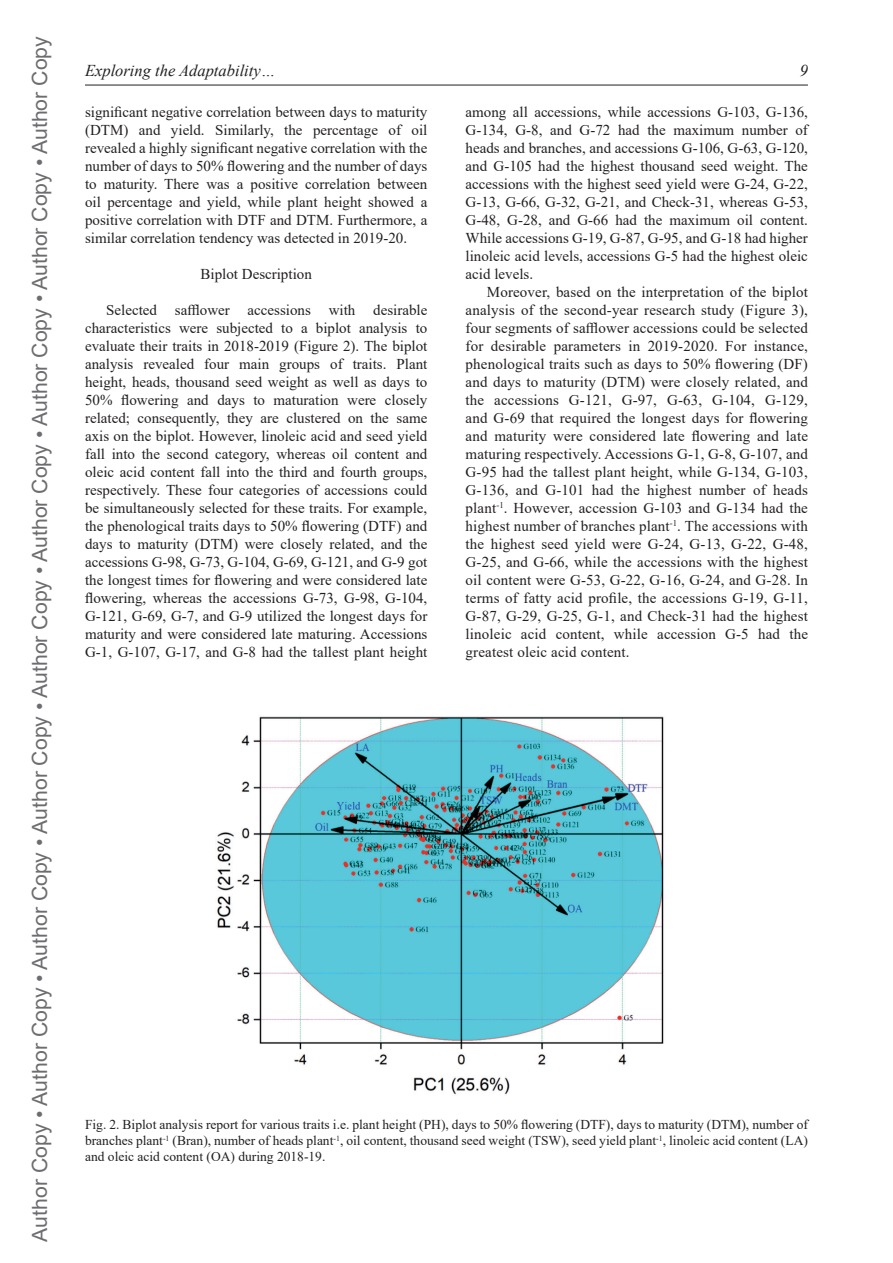
<style>
.page{position:relative;width:893px;height:1263px;background:#fff}
.page>*{position:absolute;margin:0;border:0;box-sizing:border-box;transform-origin:0 0}
.t1{font:21px "Arial";color:#6c6d70}
.t2{font:italic 16.5px "Times New Roman";color:#231f20}
.t3{font:15px/18px "Times New Roman";color:#231f20;text-align:justify}
.t4{font:13.5px/15.5px "Times New Roman";color:#231f20;text-align:justify}
</style>
<div class="page">
<hr style="left:85px;top:85px;width:723px;height:1px;background:#231f20">
<img style="left:217px;top:716px;width:447px;height:379px">
<h1 class="t1" style="left:25px;top:1242px;width:1207px;rotate:-90deg">Author Copy • Author Copy • Author Copy • Author Copy • Author Copy • Author Copy • Author Copy • Author Copy • Author Copy</h1>
<p class="t2" style="left:85px;top:59px;width:192px">Exploring the Adaptability…</p>
<p class="t2" style="left:800px;top:59px;width:10px">9</p>
<p class="t3" style="left:85px;top:102px;width:344px">significant negative correlation between days to maturity (DTM) and yield. Similarly, the percentage of oil revealed a highly significant negative correlation with the number of days to 50% flowering and the number of days to maturity. There was a positive correlation between oil percentage and yield, while plant height showed a positive correlation with DTF and DTM. Furthermore, a similar correlation tendency was detected in 2019-20.</p>
<p class="t3" style="left:201px;top:264px;width:113px">Biplot Description</p>
<p class="t3" style="left:85px;top:300px;width:344px;text-indent:21px">Selected safflower accessions with desirable characteristics were subjected to a biplot analysis to evaluate their traits in 2018-2019 (Figure 2). The biplot analysis revealed four main groups of traits. Plant height, heads, thousand seed weight as well as days to 50% flowering and days to maturation were closely related; consequently, they are clustered on the same axis on the biplot. However, linoleic acid and seed yield fall into the second category, whereas oil content and oleic acid content fall into the third and fourth groups, respectively. These four categories of accessions could be simultaneously selected for these traits. For example, the phenological traits days to 50% flowering (DTF) and days to maturity (DTM) were closely related, and the accessions G-98, G-73, G-104, G-69, G-121, and G-9 got the longest times for flowering and were considered late flowering, whereas the accessions G-73, G-98, G-104, G-121, G-69, G-7, and G-9 utilized the longest days for maturity and were considered late maturing. Accessions G-1, G-107, G-17, and G-8 had the tallest plant height</p>
<p class="t3" style="left:466px;top:102px;width:344px">among all accessions, while accessions G-103, G-136, G-134, G-8, and G-72 had the maximum number of heads and branches, and accessions G-106, G-63, G-120, and G-105 had the highest thousand seed weight. The accessions with the highest seed yield were G-24, G-22, G-13, G-66, G-32, G-21, and Check-31, whereas G-53, G-48, G-28, and G-66 had the maximum oil content.<br>While accessions G-19, G-87, G-95, and G-18 had higher linoleic acid levels, accessions G-5 had the highest oleic acid levels.</p>
<p class="t3" style="left:466px;top:282px;width:344px;text-indent:21px">Moreover, based on the interpretation of the biplot analysis of the second-year research study (Figure 3), four segments of safflower accessions could be selected for desirable parameters in 2019-2020. For instance, phenological traits such as days to 50% flowering (DF) and days to maturity (DTM) were closely related, and the accessions G-121, G-97, G-63, G-104, G-129, and G-69 that required the longest days for flowering and maturity were considered late flowering and late maturing respectively. Accessions G-1, G-8, G-107, and G-95 had the tallest plant height, while G-134, G-103, G-136, and G-101 had the highest number of heads plant<sup>-1</sup>. However, accession G-103 and G-134 had the highest number of branches plant<sup>-1</sup>. The accessions with the highest seed yield were G-24, G-13, G-22, G-48, G-25, and G-66, while the accessions with the highest oil content were G-53, G-22, G-16, G-24, and G-28. In terms of fatty acid profile, the accessions G-19, G-11, G-87, G-29, G-25, G-1, and Check-31 had the highest linoleic acid content, while accession G-5 had the greatest oleic acid content.</p>
<p class="t4" style="left:85px;top:1117px;width:724px">Fig. 2. Biplot analysis report for various traits i.e. plant height (PH), days to 50% flowering (DTF), days to maturity (DTM), number of branches plant<sup>-1</sup> (Bran), number of heads plant<sup>-1</sup>, oil content, thousand seed weight (TSW), seed yield plant<sup>-1</sup>, linoleic acid content (LA) and oleic acid content (OA) during 2018-19.</p>
</div>
